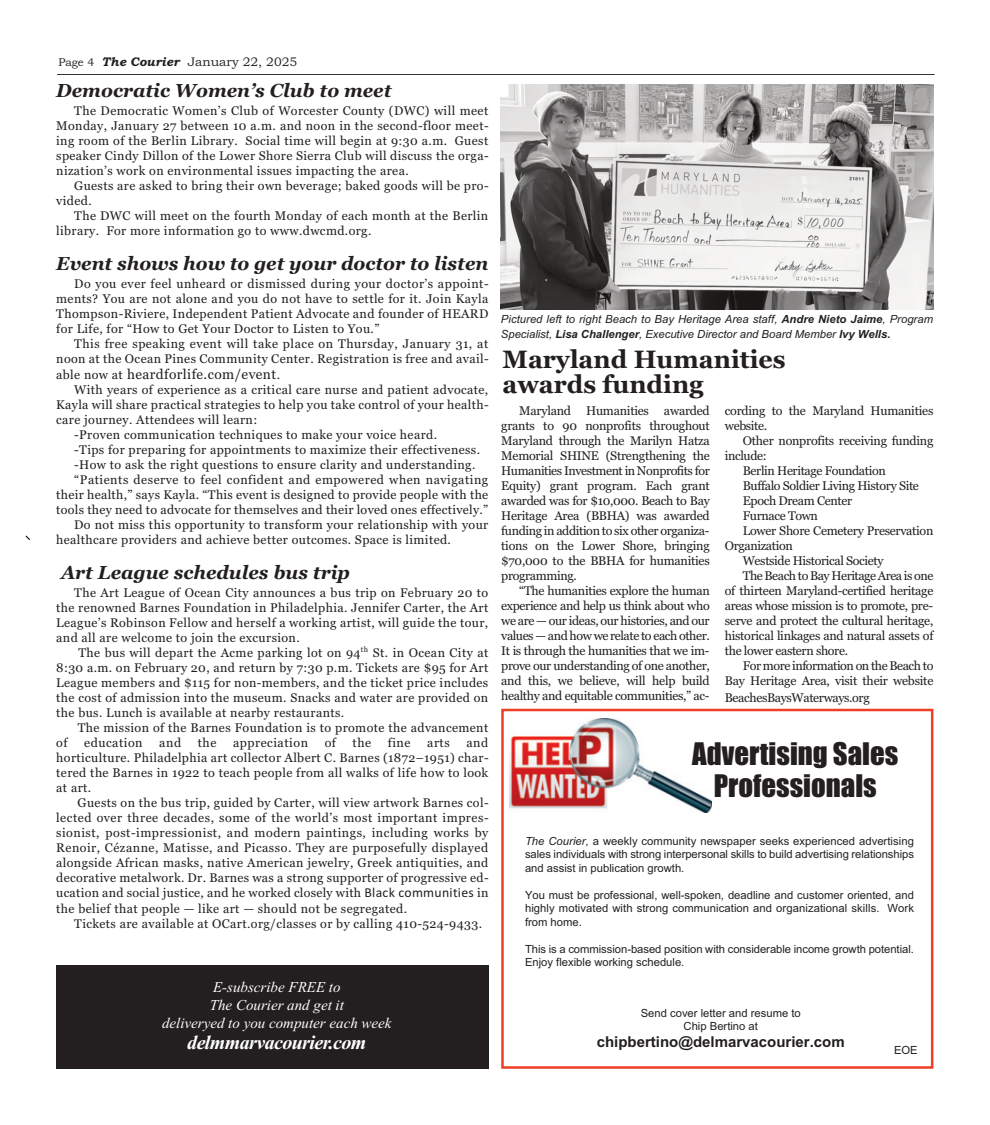
<style>
.page{position:relative;width:990px;height:1125px;background:#fff}
.page>*{position:absolute;margin:0;border:0;box-sizing:border-box;transform-origin:0 0}
.t1{font:28.75px/32.5px "Impact";color:#231f20;text-align:center}
.t2{font:700 25px/25px "Georgia";color:#231f20}
.t3{font:italic 700 20px "Times New Roman";letter-spacing:-.03em;color:#fff}
.t4{font:italic 700 18.75px "Georgia";color:#231f20}
.t5{font:italic 15px/18px "Times New Roman";color:#fff;text-align:center}
.t6{font:700 15px "Arial";color:#231f20}
.t7{font:13.75px "Georgia";letter-spacing:.03em;color:#231f20}
.t8{font:12.5px/15px "Georgia";letter-spacing:.03em;color:#231f20;text-align:justify}
.t9{font:12.5px "Georgia";letter-spacing:-.03em;color:#231f20}
.t10{font:12.5px/15px "Georgia";letter-spacing:-.02em;color:#231f20}
.t11{font:12.5px "Georgia";letter-spacing:-.025em;color:#231f20}
.t12{font:12.5px "Georgia";letter-spacing:-.04em;color:#231f20}
.t13{font:12.5px "Georgia";letter-spacing:-.035em;color:#231f20}
.t14{font:12.5px "Bookman Old Style";color:#231f20}
.t15{font:11.25px/13.5px "Arial";color:#231f20;text-align:justify}
.t16{font:italic 11.25px/15.2px "Arial";letter-spacing:.005em;color:#231f20}
.s1{font-size:11.25px}
.s2{font-weight:700;font-style:italic}
.s3{font-size:12.5px}
.s4{font-family:"Calibri";font-size:13.75px}
.s5{font-weight:700}
.s6{font-style:italic}
</style>
<div class="page">
<hr style="left:57px;top:74px;width:878px;height:1px;background:#231f20">
<svg style="left:25px;top:535px;width:5px;height:5px"></svg>
<div style="left:56px;top:966px;width:432px;height:103px;background:#231f20"></div>
<img style="left:501px;top:84px;width:432px;height:225px">
<div style="left:501px;top:709px;width:432px;height:360px;border:2px solid #ef3e25"></div>
<img style="left:509px;top:718px;width:203px;height:95px">
<p class="t14" style="left:58px;top:55px;width:240px"><span class="s1">Page 4</span> <span class="s2">The Courier</span> January 22, 2025</p>
<h3 class="t4" style="left:56px;top:83px;width:337px">Democratic Women’s Club to meet</h3>
<p class="t8" style="left:56px;top:104px;width:434px;text-indent:18px">The Democratic Women’s Club of Worcester County (DWC) will meet Monday, January 27 between 10 a.m. and noon in the second-floor meet&shy;ing room of the Berlin Library. Social time will begin at 9:30 a.m. Guest speaker Cindy Dillon of the Lower Shore Sierra Club will discuss the orga&shy;nization’s work on environmental issues impacting the area.</p>
<p class="t8" style="left:56px;top:179px;width:434px;text-indent:18px">Guests are asked to bring their own beverage; baked goods will be pro&shy;vided.</p>
<p class="t8" style="left:56px;top:209px;width:434px;text-indent:18px">The DWC will meet on the fourth Monday of each month at the Berlin library. For more information go to www.dwcmd.org.</p>
<h3 class="t4" style="left:56px;top:256px;width:434px">Event shows how to get your doctor to listen</h3>
<p class="t8" style="left:56px;top:277px;width:434px;text-indent:18px">Do you ever feel unheard or dismissed during your doctor’s appoint&shy;ments? You are not alone and you do not have to settle for it. Join Kayla Thompson-Riviere, Independent Patient Advocate and founder of HEARD for Life, for “How to Get Your Doctor to Listen to You.”</p>
<p class="t8" style="left:56px;top:337px;width:434px;text-align:right">This free speaking event will take place on Thursday, January 31, at noon at the Ocean Pines Community Center. Registration is free and avail-</p>
<p class="t7" style="left:56px;top:368px;width:225px"><span class="s3">able now at</span> heardforlife.com/event<span class="s3">.</span></p>
<p class="t8" style="left:74px;top:383px;width:416px">With years of experience as a critical care nurse and patient advocate,</p>
<p class="t8" style="left:56px;top:398px;width:434px">Kayla will share practical strategies to help you take control of your health-</p>
<p class="t8" style="left:56px;top:413px;width:203px">care journey. Attendees will learn:</p>
<p class="t8" style="left:74px;top:428px;width:364px">-Proven communication techniques to make your voice heard.</p>
<p class="t8" style="left:74px;top:443px;width:407px">-Tips for preparing for appointments to maximize their effectiveness.</p>
<p class="t8" style="left:74px;top:458px;width:403px">-How to ask the right questions to ensure clarity and understanding.</p>
<p class="t8" style="left:74px;top:473px;width:416px">“Patients deserve to feel confident and empowered when navigating</p>
<p class="t8" style="left:56px;top:488px;width:434px">their health,” says Kayla. “This event is designed to provide people with the</p>
<p class="t8" style="left:56px;top:503px;width:434px">tools they need to advocate for themselves and their loved ones effectively.”</p>
<p class="t8" style="left:74px;top:518px;width:416px">Do not miss this opportunity to transform your relationship with your</p>
<p class="t8" style="left:56px;top:533px;width:396px">healthcare providers and achieve better outcomes. Space is limited.</p>
<h3 class="t4" style="left:61px;top:565px;width:290px">Art League schedules bus trip</h3>
<p class="t8" style="left:56px;top:586px;width:434px;text-indent:18px">The Art League of Ocean City announces a bus trip on February 20 to the renowned Barnes Foundation in Philadelphia. Jennifer Carter, the Art League’s Robinson Fellow and herself a working artist, will guide the tour, and all are welcome to join the excursion.</p>
<p class="t8" style="left:56px;top:646px;width:434px;text-indent:22px">The bus will depart the Acme parking lot on 94<sup>th</sup> St. in Ocean City at 8:30 a.m. on February 20, and return by 7:30 p.m. Tickets are $95 for Art League members and $115 for non-members, and the ticket price includes the cost of admission into the museum. Snacks and water are provided on the bus. Lunch is available at nearby restaurants.</p>
<p class="t8" style="left:78px;top:721px;width:412px">The mission of the Barnes Foundation is to promote the advancement</p>
<p class="t8" style="left:56px;top:736px;width:13px">of</p>
<p class="t8" style="left:84px;top:736px;width:60px">education</p>
<p class="t8" style="left:159px;top:736px;width:23px">and</p>
<p class="t8" style="left:198px;top:736px;width:20px">the</p>
<p class="t8" style="left:233px;top:736px;width:76px">appreciation</p>
<p class="t8" style="left:325px;top:736px;width:13px">of</p>
<p class="t8" style="left:353px;top:736px;width:20px">the</p>
<p class="t8" style="left:388px;top:736px;width:24px">fine</p>
<p class="t8" style="left:427px;top:736px;width:24px">arts</p>
<p class="t8" style="left:56px;top:736px;width:434px;text-indent:410px">and horticulture. Philadelphia art collector Albert C. Barnes (1872–1951) char&shy;tered the Barnes in 1922 to teach people from all walks of life how to look at art.</p>
<p class="t8" style="left:56px;top:796px;width:434px;text-indent:21px">Guests on the bus trip, guided by Carter, will view artwork Barnes col&shy;lected over three decades, some of the world’s most important impres&shy;sionist, post-impressionist, and modern paintings, including works by Renoir, Cézanne, Matisse, and Picasso. They are purposefully displayed alongside African masks, native American jewelry, Greek antiquities, and decorative metalwork. Dr. Barnes was a strong supporter of progressive ed&shy;ucation and social justice, and he worked closely with <span class="s4">Black communities</span> in the belief that people — like art — should not be segregated.</p>
<p class="t8" style="left:74px;top:917px;width:409px">Tickets are available at OCart.org/classes or by calling 410-524-9433.</p>
<p class="t5" style="left:162px;top:979px;width:231px">E-subscribe FREE to<br>The Courier and get it<br>deliveryed to you computer each week</p>
<h3 class="t3" style="left:187px;top:1030px;width:181px">delmmarvacourier.com</h3>
<p class="t16" style="left:501px;top:312px;width:434px">Pictured left to right Beach to Bay Heritage Area staff, <span class="s5">Andre Nieto Jaime</span>, Program<br>Specialist, <span class="s5">Lisa Challenger</span>, Executive Director and Board Member <span class="s5">Ivy Wells.</span></p>
<h2 class="t2" style="left:502px;top:348px;width:285px">Maryland Humanities awards funding</h2>
<p class="t8" style="left:501px;top:404px;width:210px;text-indent:18px">Maryland Humanities awarded grants to 90 nonprofits throughout Maryland through the Marilyn Hatza Memorial SHINE (Strengthening the Humanities Investment in Nonprofits for Equity) grant program. Each grant awarded was for $10,000. Beach to Bay Heritage Area (BBHA) was awarded funding in addition to six other organiza&shy;tions on the Lower Shore, bringing $70,000 to the BBHA for humanities programming.</p>
<p class="t8" style="left:501px;top:584px;width:210px;text-indent:18px">“The humanities explore the human experience and help us think about who we are — our ideas, our histories, and our values — and how we relate to each other.<br>It is through the humanities that we im&shy;prove our understanding of one another, and this, we believe, will help build healthy and equitable communities,” ac-</p>
<p class="t10" style="left:725px;top:404px;width:210px">cording to the Maryland Humanities website.</p>
<p class="t10" style="left:743px;top:434px;width:192px">Other nonprofits receiving funding</p>
<p class="t9" style="left:725px;top:450px;width:43px">include:</p>
<p class="t9" style="left:743px;top:465px;width:145px">Berlin Heritage Foundation</p>
<p class="t9" style="left:743px;top:480px;width:178px">Buffalo Soldier Living History Site</p>
<p class="t9" style="left:743px;top:495px;width:111px">Epoch Dream Center</p>
<p class="t9" style="left:743px;top:510px;width:77px">Furnace Town</p>
<p class="t11" style="left:743px;top:525px;width:192px">Lower Shore Cemetery Preservation</p>
<p class="t9" style="left:725px;top:540px;width:69px">Organization</p>
<p class="t9" style="left:743px;top:555px;width:142px">Westside Historical Society</p>
<p class="t12" style="left:743px;top:570px;width:192px">The Beach to Bay Heritage Area is one</p>
<p class="t10" style="left:725px;top:584px;width:210px">of thirteen Maryland-certified heritage</p>
<p class="t9" style="left:725px;top:600px;width:210px">areas whose mission is to promote, pre-</p>
<p class="t10" style="left:725px;top:614px;width:210px">serve and protect the cultural heritage,</p>
<p class="t11" style="left:725px;top:630px;width:210px">historical linkages and natural assets of</p>
<p class="t9" style="left:725px;top:645px;width:125px">the lower eastern shore.</p>
<p class="t13" style="left:743px;top:660px;width:192px">For more information on the Beach to</p>
<p class="t10" style="left:725px;top:674px;width:210px">Bay Heritage Area, visit their website</p>
<p class="t9" style="left:725px;top:692px;width:146px">BeachesBaysWaterways.org</p>
<h1 class="t1" style="left:692px;top:739px;width:208px">Advertising Sales<br>Professionals</h1>
<p class="t15" style="left:525px;top:835px;width:390px"><span class="s6">The Courier,</span> a weekly community newspaper seeks experienced advertising sales individuals with strong interpersonal skills to build advertising relationships and assist in publication growth.</p>
<p class="t15" style="left:525px;top:889px;width:390px">You must be professional, well-spoken, deadline and customer oriented, and highly motivated with strong communication and organizational skills. Work from home.</p>
<p class="t15" style="left:525px;top:943px;width:391px">This is a commission-based position with considerable income growth potential.<br>Enjoy flexible working schedule.</p>
<p class="t15" style="left:641px;top:1007px;width:162px;text-align:center">Send cover letter and resume to<br>Chip Bertino at</p>
<p class="t6" style="left:597px;top:1033px;width:250px">chipbertino@delmarvacourier.com</p>
<p class="t15" style="left:894px;top:1044px;width:25px">EOE</p>
</div>
